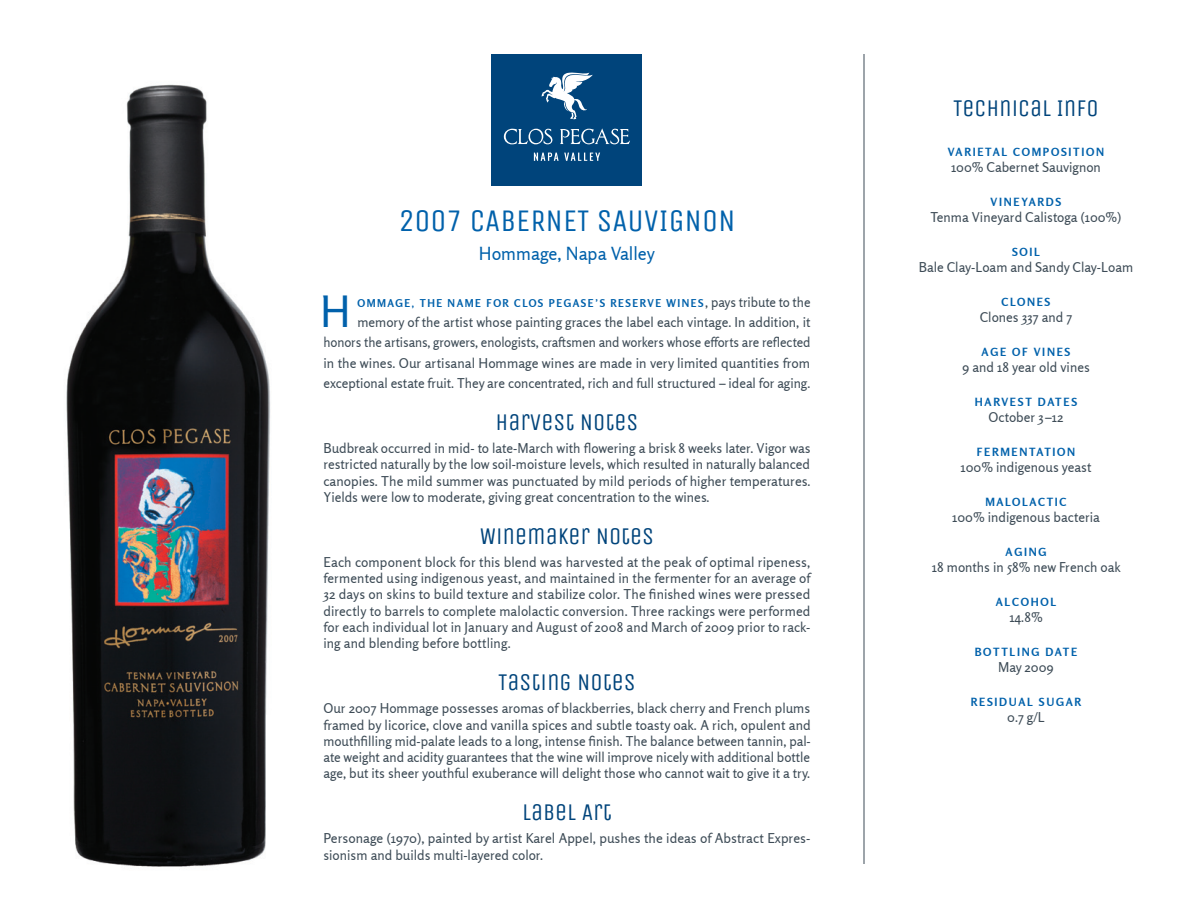
<style>
.page{position:relative;width:1188px;height:918px;background:#fff}
.page>*{position:absolute;margin:0;border:0;box-sizing:border-box;transform-origin:0 0}
.Intro_Main{font:42.9px "Rosario";color:#0161ab}
.t1{font:31.5px "Unica One";color:#0161ab}
.Subhead{font:24px "Unica One";color:#00447b}
.SubTitle{font:18px "Rosario";color:#0161ab}
.Body{font:13.5px/16.2px "Rosario";color:#3d4b56;text-align:justify}
.Intro_Main-2{font:13.5px/20.2px "Rosario";color:#3d4b56;text-align:justify}
.Body_-_Tech{font:13.5px "Rosario";color:#3d4b56}
.Subhead_-_Tech{font:700 11.25px "Rosario";letter-spacing:.15em;color:#0161ab}
.Intro_Main-3{font:700 10.8px "Rosario";letter-spacing:.145em;color:#0161ab}
.s1{font-weight:400;font-size:13.5px;color:#3d4b56}
</style>
<div class="page">
<img style="left:66px;top:84px;width:204px;height:783px">
<div style="left:492px;top:54px;width:150px;height:132px;background:#00447b"></div>
<svg style="left:504px;top:129px;width:48px;height:15px"></svg>
<svg style="left:560px;top:128px;width:70px;height:16px"></svg>
<svg style="left:542px;top:72px;width:51px;height:47px"></svg>
<svg style="left:534px;top:153px;width:66px;height:8px"></svg>
<hr style="left:864px;top:54px;width:1px;height:810px;background:#3d4b56">
<p class="t1" style="left:398px;top:202px;width:339px">2007 CABERNET SAUVIGNON</p>
<p class="SubTitle" style="left:479px;top:243px;width:178px">Hommage, Napa Valley</p>
<p class="Intro_Main" style="left:320px;top:287px;width:32px">H</p>
<p class="Intro_Main-3" style="left:357px;top:297px;width:455px">OMMAGE, THE NAME FOR CLOS PEGASE’S RESERVE WINES<span class="s1">, pays tribute to the</span></p>
<p class="Intro_Main-2" style="left:323px;top:312px;width:489px;text-indent:34px">memory of the artist whose painting graces the label each vintage. In addition, it honors the artisans, growers, enologists, craftsmen and workers whose efforts are reflected in the wines. Our artisanal Hommage wines are made in very limited quantities from exceptional estate fruit. They are concentrated, rich and full structured – ideal for aging.</p>
<p class="Subhead" style="left:495px;top:408px;width:145px">HARVEST NOTES</p>
<p class="Body" style="left:323px;top:440px;width:489px">Budbreak occurred in mid- to late-March with flowering a brisk 8 weeks later. Vigor was restricted naturally by the low soil-moisture levels, which resulted in naturally balanced canopies. The mild summer was punctuated by mild periods of higher temperatures.<br>Yields were low to moderate, giving great concentration to the wines.</p>
<p class="Subhead" style="left:480px;top:522px;width:176px">WINEMAKER NOTES</p>
<p class="Body" style="left:323px;top:554px;width:489px">Each component block for this blend was harvested at the peak of optimal ripeness, fermented using indigenous yeast, and maintained in the fermenter for an average of 32 days on skins to build texture and stabilize color. The finished wines were pressed directly to barrels to complete malolactic conversion. Three rackings were performed for each individual lot in January and August of 2008 and March of 2009 prior to rack&shy;ing and blending before bottling.</p>
<p class="Subhead" style="left:498px;top:668px;width:139px">TASTING NOTES</p>
<p class="Body" style="left:323px;top:700px;width:489px">Our 2007 Hommage possesses aromas of blackberries, black cherry and French plums framed by licorice, clove and vanilla spices and subtle toasty oak. A rich, opulent and mouthfilling mid-palate leads to a long, intense finish. The balance between tannin, pal&shy;ate weight and acidity guarantees that the wine will improve nicely with additional bottle age, but its sheer youthful exuberance will delight those who cannot wait to give it a try.</p>
<p class="Subhead" style="left:522px;top:798px;width:91px">LABEL ART</p>
<p class="Body" style="left:323px;top:830px;width:489px">Personage (1970), painted by artist Karel Appel, pushes the ideas of Abstract Expres&shy;sionism and builds multi-layered color.</p>
<p class="Subhead" style="left:953px;top:94px;width:147px">TECHNICAL INFO</p>
<p class="Subhead_-_Tech" style="left:948px;top:145px;width:158px">VARIETAL COMPOSITION</p>
<p class="Body_-_Tech" style="left:951px;top:160px;width:151px">100% Cabernet Sauvignon</p>
<p class="Subhead_-_Tech" style="left:991px;top:195px;width:72px">VINEYARDS</p>
<p class="Body_-_Tech" style="left:931px;top:209px;width:192px">Tenma Vineyard Calistoga (100%)</p>
<p class="Subhead_-_Tech" style="left:1012px;top:245px;width:29px">SOIL</p>
<p class="Body_-_Tech" style="left:919px;top:259px;width:216px">Bale Clay-Loam and Sandy Clay-Loam</p>
<p class="Subhead_-_Tech" style="left:1002px;top:295px;width:50px">CLONES</p>
<p class="Body_-_Tech" style="left:980px;top:309px;width:94px">Clones 337 and 7</p>
<p class="Subhead_-_Tech" style="left:982px;top:345px;width:90px">AGE OF VINES</p>
<p class="Body_-_Tech" style="left:962px;top:359px;width:129px">9 and 18 year old vines</p>
<p class="Subhead_-_Tech" style="left:975px;top:395px;width:104px">HARVEST DATES</p>
<p class="Body_-_Tech" style="left:989px;top:409px;width:76px">October 3–12</p>
<p class="Subhead_-_Tech" style="left:977px;top:445px;width:100px">FERMENTATION</p>
<p class="Body_-_Tech" style="left:961px;top:459px;width:132px">100% indigenous yeast</p>
<p class="Subhead_-_Tech" style="left:985px;top:495px;width:83px">MALOLACTIC</p>
<p class="Body_-_Tech" style="left:952px;top:509px;width:149px">100% indigenous bacteria</p>
<p class="Subhead_-_Tech" style="left:1006px;top:545px;width:42px">AGING</p>
<p class="Body_-_Tech" style="left:932px;top:559px;width:190px">18 months in 58% new French oak</p>
<p class="Subhead_-_Tech" style="left:996px;top:595px;width:62px">ALCOHOL</p>
<p class="Body_-_Tech" style="left:1009px;top:609px;width:35px">14.8%</p>
<p class="Subhead_-_Tech" style="left:975px;top:645px;width:104px">BOTTLING DATE</p>
<p class="Body_-_Tech" style="left:998px;top:659px;width:57px">May 2009</p>
<p class="Subhead_-_Tech" style="left:971px;top:695px;width:112px">RESIDUAL SUGAR</p>
<p class="Body_-_Tech" style="left:1007px;top:709px;width:39px">0.7 g/L</p>
</div>
